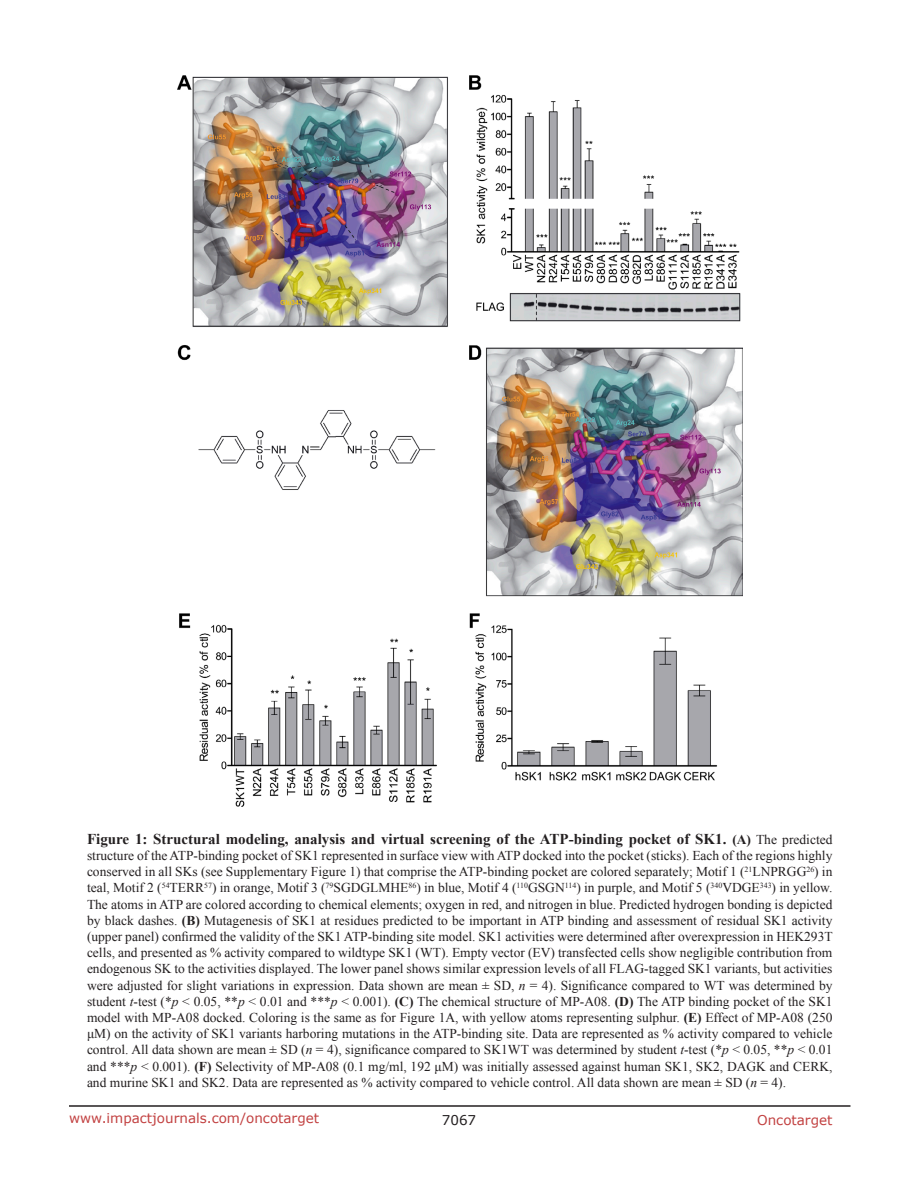
<style>
.page{position:relative;width:918px;height:1188px;background:#fff}
.page>*{position:absolute;margin:0;border:0;box-sizing:border-box;transform-origin:0 0}
.FigureText{font:700 15px "Times New Roman";color:#231f20}
.FigureText-2{font:13.5px/16.2px "Times New Roman";color:#231f20;text-align:justify}
.t1{font:13.5px "Verdana";color:#c24141}
.t2{font:13.5px "Verdana";color:#231f20}
.s1{font-size:13.5px}
.s2{font-weight:400;font-size:13.5px}
.s3{font-weight:700}
.s4{font-style:italic}
</style>
<div class="page">
<hr style="left:69px;top:1105px;width:781px;height:2px;background:#231f20">
<img style="left:177px;top:76px;width:565px;height:730px">
<p class="FigureText" style="left:87px;top:828px;width:747px">Figure 1: Structural modeling, analysis and virtual screening of the ATP-binding pocket of SK1. <span class="s1">(A)</span> <span class="s2">The predicted</span></p>
<p class="FigureText-2" style="left:87px;top:847px;width:747px">structure of the ATP-binding pocket of SK1 represented in surface view with ATP docked into the pocket (sticks). Each of the regions highly conserved in all SKs (see Supplementary Figure 1) that comprise the ATP-binding pocket are colored separately; Motif 1 (<sup>21</sup>LNPRGG<sup>26</sup>) in teal, Motif 2 (<sup>54</sup>TERR<sup>57</sup>) in orange, Motif 3 (<sup>79</sup>SGDGLMHE<sup>86</sup>) in blue, Motif 4 (<sup>110</sup>GSGN<sup>114</sup>) in purple, and Motif 5 (<sup>340</sup>VDGE<sup>343</sup>) in yellow.<br>The atoms in ATP are colored according to chemical elements; oxygen in red, and nitrogen in blue. Predicted hydrogen bonding is depicted by black dashes. <span class="s3">(B)</span> Mutagenesis of SK1 at residues predicted to be important in ATP binding and assessment of residual SK1 activity (upper panel) confirmed the validity of the SK1 ATP-binding site model. SK1 activities were determined after overexpression in HEK293T cells, and presented as % activity compared to wildtype SK1 (WT). Empty vector (EV) transfected cells show negligible contribution from endogenous SK to the activities displayed. The lower panel shows similar expression levels of all FLAG-tagged SK1 variants, but activities were adjusted for slight variations in expression. Data shown are mean ± SD, <span class="s4">n</span> = 4). Significance compared to WT was determined by student <span class="s4">t</span>-test (*<span class="s4">p</span> &lt; 0.05, **<span class="s4">p</span> &lt; 0.01 and ***<span class="s4">p</span> &lt; 0.001). <span class="s3">(C)</span> The chemical structure of MP-A08. <span class="s3">(D)</span> The ATP binding pocket of the SK1 model with MP-A08 docked. Coloring is the same as for Figure 1A, with yellow atoms representing sulphur. <span class="s3">(E)</span> Effect of MP-A08 (250 μM) on the activity of SK1 variants harboring mutations in the ATP-binding site. Data are represented as % activity compared to vehicle control. All data shown are mean ± SD (<span class="s4">n</span> = 4), significance compared to SK1WT was determined by student <span class="s4">t</span>-test (*<span class="s4">p</span> &lt; 0.05, **<span class="s4">p</span> &lt; 0.01 and ***<span class="s4">p</span> &lt; 0.001). <span class="s3">(F)</span> Selectivity of MP-A08 (0.1 mg/ml, 192 μM) was initially assessed against human SK1, SK2, DAGK and CERK, and murine SK1 and SK2. Data are represented as % activity compared to vehicle control. All data shown are mean ± SD (<span class="s4">n</span> = 4).</p>
<p class="t1" style="left:69px;top:1109px;width:252px">www.impactjournals.com/oncotarget</p>
<p class="t2" style="left:442px;top:1111px;width:36px">7067</p>
<p class="t1" style="left:757px;top:1111px;width:77px">Oncotarget</p>
</div>
